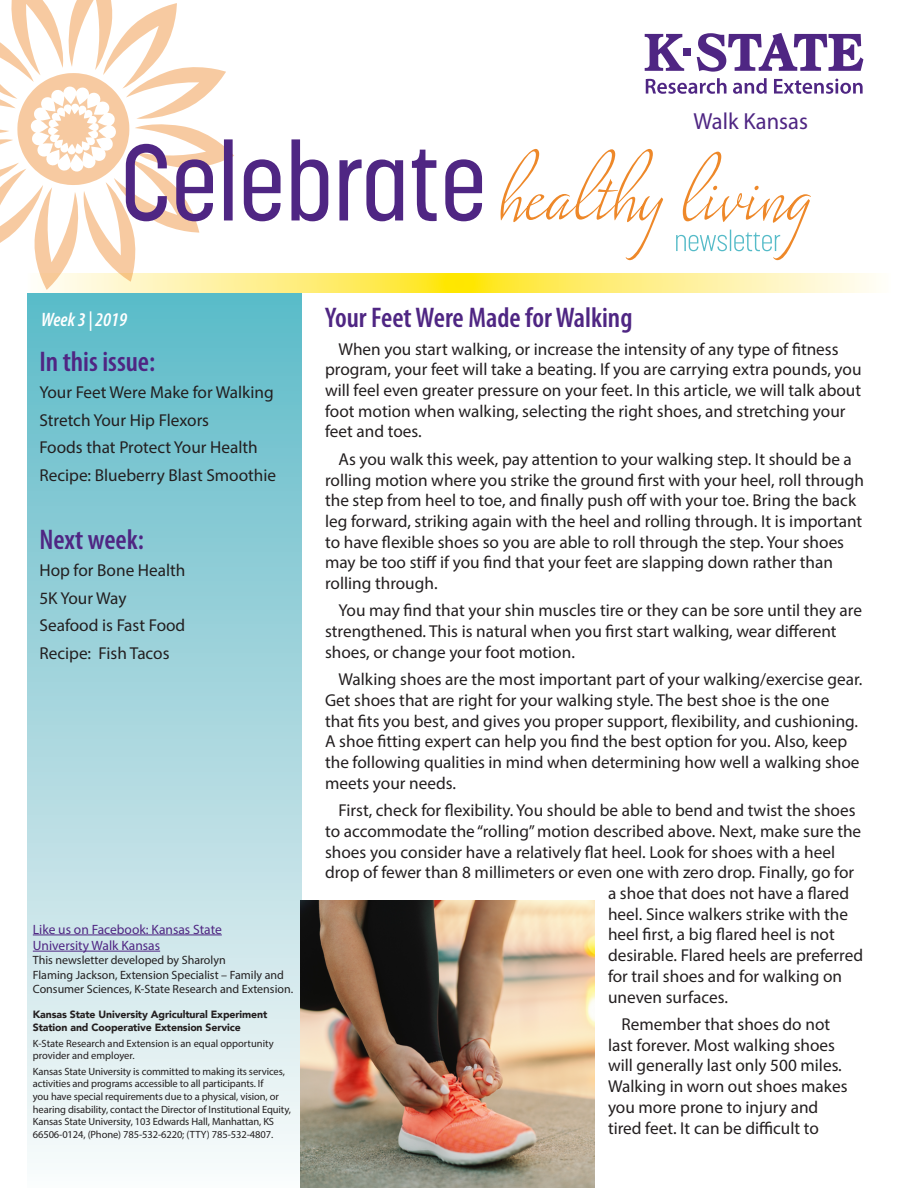
<style>
.page{position:relative;width:918px;height:1188px;background:#fff}
.page>*{position:absolute;margin:0;border:0;box-sizing:border-box;transform-origin:0 0}
.t1{font:600 condensed 28.5px "Myriad Pro";color:#4f2683}
.t2{font:23.25px "Myriad Pro";color:#4f2683}
.t3{font:italic 600 condensed 19.5px "Myriad Pro";color:#fff}
.t4{font:17.25px/20.7px "Myriad Pro";color:#231f20}
.t5{font:13.5px/16.2px "Myriad Pro";color:#4f2683}
.t6{font:12px/14.4px "Myriad Pro";color:#231f20}
.t7{font:10.5px/12.6px "Myriad Pro";letter-spacing:-.01em;color:#231f20}
.t8{font:900 10.5px/12.6px "Avenir";letter-spacing:-.01em;color:#231f20}
</style>
<div class="page">
<div style="left:28px;top:286px;width:273px;height:902px;background:linear-gradient(to bottom,#5bb9c7,#faf9f9)"></div>
<div style="left:683px;top:48px;width:7px;height:8px;background:#4f2683"></div>
<svg style="left:645px;top:34px;width:39px;height:37px"></svg>
<svg style="left:697px;top:33px;width:166px;height:39px"></svg>
<svg style="left:646px;top:78px;width:81px;height:16px"></svg>
<svg style="left:733px;top:78px;width:34px;height:16px"></svg>
<svg style="left:774px;top:79px;width:89px;height:15px"></svg>
<hr style="left:33px;top:935px;width:189px;height:1px;background:#4f2683">
<hr style="left:33px;top:951px;width:127px;height:1px;background:#4f2683">
<img style="left:301px;top:901px;width:294px;height:287px">
<svg style="left:28px;top:273px;width:849px;height:20px;background:#fff092"></svg>
<svg style="left:0;top:0;width:482px;height:290px"></svg>
<svg style="left:501px;top:149px;width:310px;height:111px"></svg>
<h2 class="t2" style="left:694px;top:107px;width:116px">Walk Kansas</h2>
<p class="t3" style="left:41px;top:309px;width:87px">Week 3 | 2019</p>
<h1 class="t1" style="left:39px;top:346px;width:117px">In this issue:</h1>
<p class="t4" style="left:39px;top:378px;width:238px;line-height:27.5px">Your Feet Were Make for Walking<br>Stretch Your Hip Flexors<br>Foods that Protect Your Health<br>Recipe: Blueberry Blast Smoothie</p>
<h1 class="t1" style="left:39px;top:524px;width:106px">Next week:</h1>
<p class="t4" style="left:39px;top:557px;width:148px;line-height:27.5px">Hop for Bone Health<br>5K Your Way<br>Seafood is Fast Food<br>Recipe: Fish Tacos</p>
<p class="t5" style="left:33px;top:921px;width:191px">Like us on Facebook: Kansas State<br>University Walk Kansas</p>
<p class="t6" style="left:33px;top:953px;width:262px">This newsletter developed by Sharolyn<br>Flaming Jackson, Extension Specialist – Family and<br>Consumer Sciences, K-State Research and Extension.</p>
<p class="t8" style="left:33px;top:1008px;width:236px">Kansas State University Agricultural Experiment<br>Station and Cooperative Extension Service</p>
<p class="t7" style="left:33px;top:1037px;width:242px">K-State Research and Extension is an equal opportunity provider and employer.</p>
<p class="t7" style="left:33px;top:1065px;width:260px">Kansas State University is committed to making its services, activities and programs accessible to all participants. If<br>you have special requirements due to a physical, vision, or hearing disability, contact the Director of Institutional Equity, Kansas State University, 103 Edwards Hall, Manhattan, KS 66506-0124, (Phone) 785-532-6220; (TTY) 785-532-4807.</p>
<h1 class="t1" style="left:325px;top:302px;width:309px">Your Feet Were Made for Walking</h1>
<p class="t4" style="left:325px;top:338px;width:538px;text-indent:14px">When you start walking, or increase the intensity of any type of fitness program, your feet will take a beating. If you are carrying extra pounds, you will feel even greater pressure on your feet. In this article, we will talk about foot motion when walking, selecting the right shoes, and stretching your feet and toes.</p>
<p class="t4" style="left:325px;top:448px;width:540px;text-indent:14px">As you walk this week, pay attention to your walking step. It should be a rolling motion where you strike the ground first with your heel, roll through the step from heel to toe, and finally push off with your toe. Bring the back leg forward, striking again with the heel and rolling through. It is important to have flexible shoes so you are able to roll through the step. Your shoes may be too stiff if you find that your feet are slapping down rather than rolling through.</p>
<p class="t4" style="left:325px;top:600px;width:538px;text-indent:14px">You may find that your shin muscles tire or they can be sore until they are strengthened. This is natural when you first start walking, wear different shoes, or change your foot motion.</p>
<p class="t4" style="left:325px;top:669px;width:539px;text-indent:14px">Walking shoes are the most important part of your walking/exercise gear.<br>Get shoes that are right for your walking style. The best shoe is the one that fits you best, and gives you proper support, flexibility, and cushioning.<br>A shoe fitting expert can help you find the best option for you. Also, keep the following qualities in mind when determining how well a walking shoe meets your needs.</p>
<p class="t4" style="left:339px;top:800px;width:518px">First, check for flexibility. You should be able to bend and twist the shoes</p>
<p class="t4" style="left:325px;top:821px;width:538px">to accommodate the “rolling” motion described above. Next, make sure the</p>
<p class="t4" style="left:325px;top:841px;width:512px">shoes you consider have a relatively flat heel. Look for shoes with a heel</p>
<p class="t4" style="left:325px;top:862px;width:531px">drop of fewer than 8 millimeters or even one with zero drop. Finally, go for</p>
<p class="t4" style="left:608px;top:883px;width:243px">a shoe that does not have a flared</p>
<p class="t4" style="left:608px;top:903px;width:242px">heel. Since walkers strike with the</p>
<p class="t4" style="left:608px;top:924px;width:228px">heel first, a big flared heel is not</p>
<p class="t4" style="left:608px;top:945px;width:257px">desirable. Flared heels are preferred</p>
<p class="t4" style="left:608px;top:965px;width:236px">for trail shoes and for walking on</p>
<p class="t4" style="left:608px;top:986px;width:122px">uneven surfaces.</p>
<p class="t4" style="left:608px;top:1014px;width:241px;text-indent:14px">Remember that shoes do not last forever. Most walking shoes will generally last only 500 miles.<br>Walking in worn out shoes makes you more prone to injury and tired feet. It can be difficult to</p>
</div>
